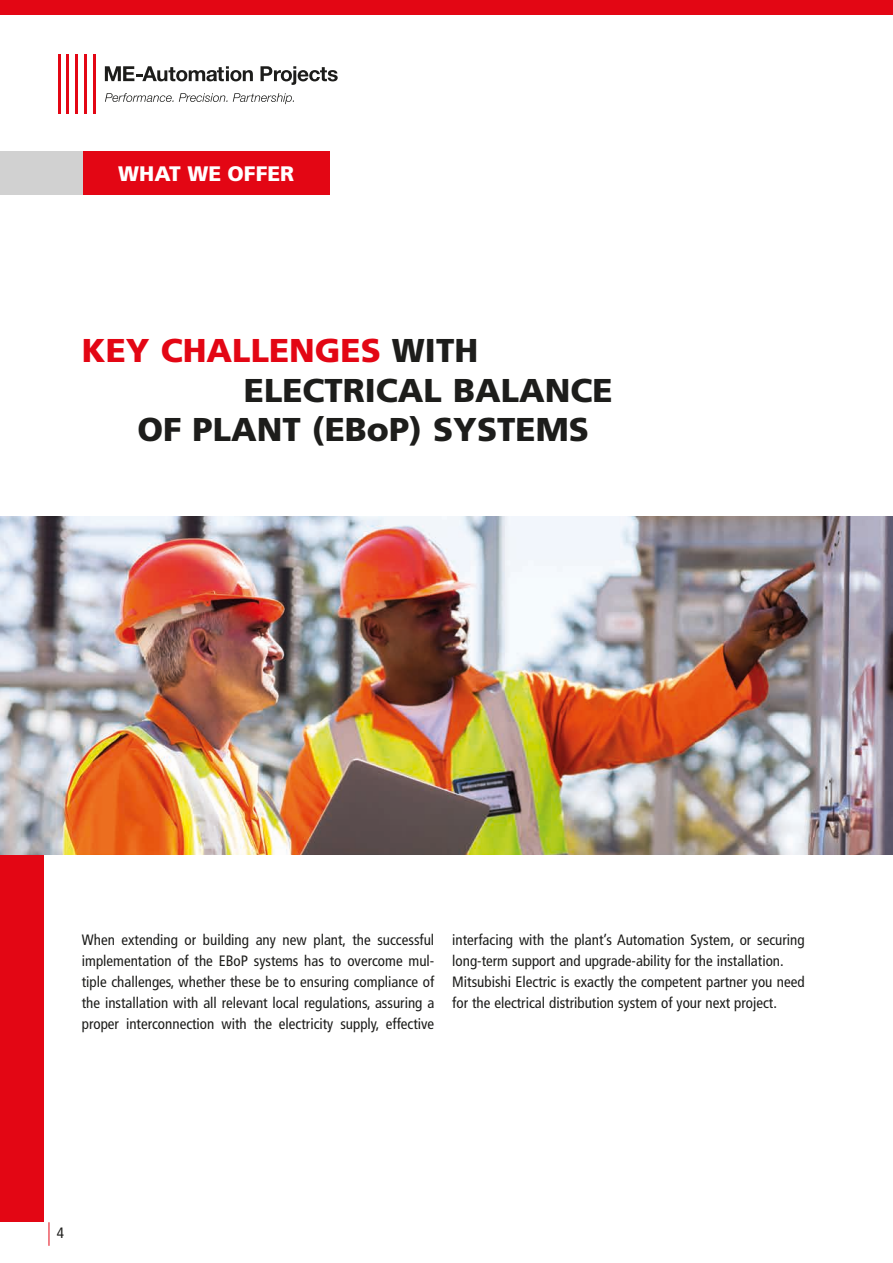
<style>
.page{position:relative;width:893px;height:1263px;background:#fff}
.page>*{position:absolute;margin:0;border:0;box-sizing:border-box;transform-origin:0 0}
.t1{font:900 33px "Frutiger LT Std";color:#1d1d1b}
.t2{font:900 33px "Frutiger LT Std";color:#e30614}
.t3{font:900 21px "Frutiger LT Std";color:#fff}
.t4{font:condensed 15px/21px "Frutiger LT Std";color:#1d1d1b;text-align:justify}
.s1{color:#1d1d1b}
</style>
<div class="page">
<hr style="left:892px;top:516px;width:1px;height:747px;background:#e9e9e9">
<div style="left:0;top:0;width:893px;height:15px;background:#e30614"></div>
<hr style="left:58px;top:55px;width:3px;height:59px;background:#e30614">
<hr style="left:66px;top:55px;width:3px;height:59px;background:#e30614">
<hr style="left:75px;top:55px;width:3px;height:59px;background:#e30614">
<hr style="left:84px;top:55px;width:3px;height:59px;background:#e30614">
<hr style="left:93px;top:55px;width:3px;height:59px;background:#e30614">
<svg style="left:105px;top:66px;width:148px;height:15px"></svg>
<svg style="left:260px;top:66px;width:78px;height:19px"></svg>
<svg style="left:105px;top:93px;width:189px;height:11px"></svg>
<div style="left:0;top:152px;width:330px;height:43px;background:#e30614"></div>
<div style="left:0;top:152px;width:82px;height:43px;background:#d1d1d1"></div>
<svg style="left:49px;top:1222px;width:1px;height:24px"></svg>
<div style="left:0;top:854px;width:43px;height:368px;background:#e30614"></div>
<img style="left:0;top:516px;width:893px;height:338px">
<h2 class="t3" style="left:118px;top:161px;width:177px">WHAT WE OFFER</h2>
<h1 class="t2" style="left:82px;top:330px;width:398px">KEY CHALLENGES <span class="s1">WITH</span></h1>
<h1 class="t1" style="left:244px;top:370px;width:370px">ELECTRICAL BALANCE</h1>
<h1 class="t1" style="left:137px;top:410px;width:453px">OF PLANT (EBoP) SYSTEMS</h1>
<p class="t4" style="left:82px;top:930px;width:354px">When extending or building any new plant, the successful implementation of the EBoP systems has to overcome mul&shy;tiple challenges, whether these be to ensuring compliance of the installation with all relevant local regulations, assuring a proper interconnection with the electricity supply, effective</p>
<p class="t4" style="left:452px;top:930px;width:354px;text-align:left">interfacing with the plant’s Automation System, or securing long-term support and upgrade-ability for the installation.<br>Mitsubishi Electric is exactly the competent partner you need for the electrical distribution system of your next project.</p>
<p class="t4" style="left:57px;top:1222px;width:9px">4</p>
</div>
